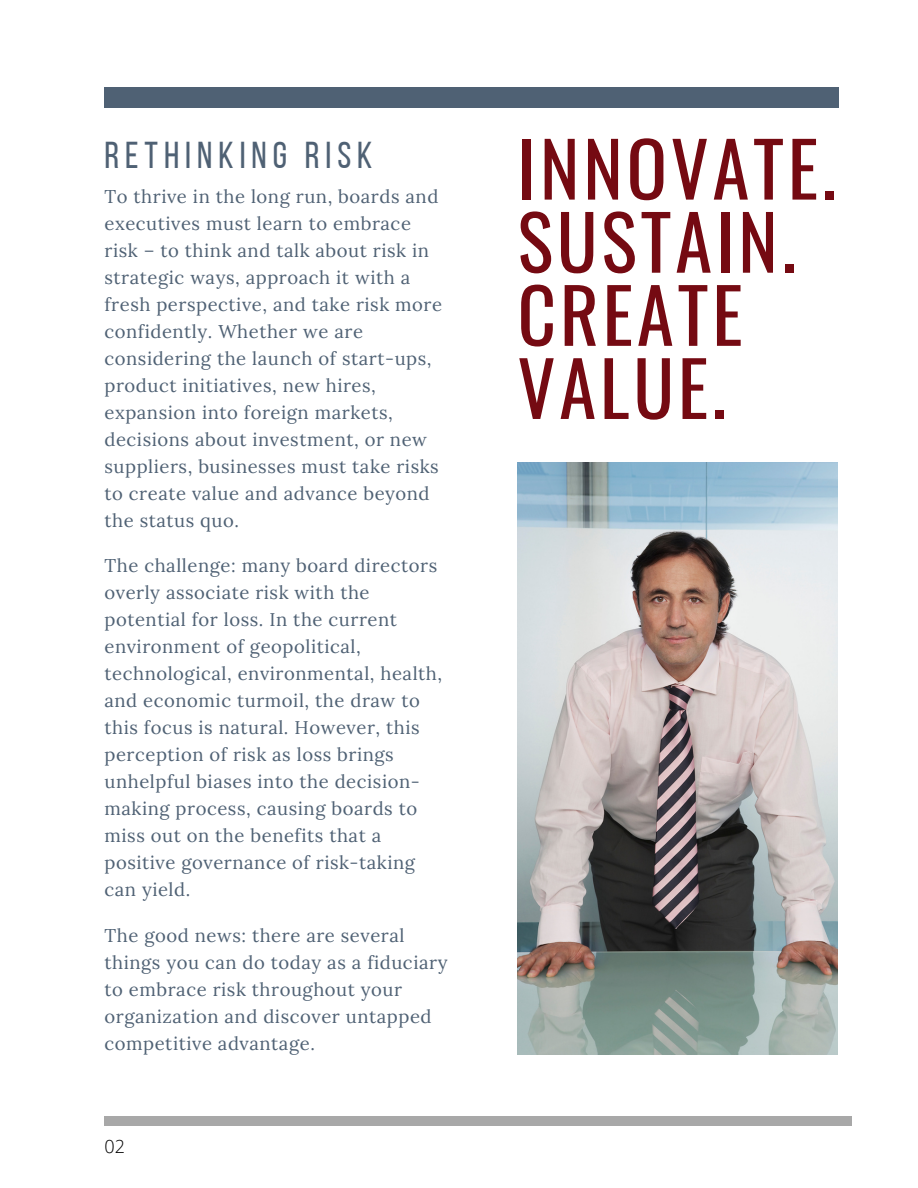
<style>
.page{position:relative;width:918px;height:1188px;background:#fff}
.page>*{position:absolute;margin:0;border:0;box-sizing:border-box;transform-origin:0 0}
.t1{font:75px/73.2px "Oswald";letter-spacing:.05em;color:#750a12}
.t2{font:37.35px "Bebas Neue";letter-spacing:.16em;color:#4f6174}
.t3{font:18.45px/27px "Lora";letter-spacing:.03em;color:#4f6174}
.t4{font:300 18px "Open Sans";color:#000}
</style>
<div class="page">
<img style="left:518px;top:462px;width:319px;height:592px">
<div style="left:104px;top:88px;width:735px;height:20px;background:#4f6174"></div>
<div style="left:104px;top:1116px;width:748px;height:9px;background:#a8a8a8"></div>
<h2 class="t2" style="left:104px;top:140px;width:270px">RETHINKING RISK</h2>
<p class="t3" style="left:104px;top:183px;width:339px">To thrive in the long run, boards and executives must learn to embrace risk – to think and talk about risk in strategic ways, approach it with a fresh perspective, and take risk more confidently. Whether we are considering the launch of start-ups, product initiatives, new hires, expansion into foreign markets, decisions about investment, or new suppliers, businesses must take risks to create value and advance beyond the status quo.</p>
<p class="t3" style="left:104px;top:552px;width:339px">The challenge: many board directors overly associate risk with the potential for loss. In the current environment of geopolitical, technological, environmental, health, and economic turmoil, the draw to this focus is natural. However, this perception of risk as loss brings unhelpful biases into the decision&shy;making process, causing boards to miss out on the benefits that a positive governance of risk-taking can yield.</p>
<p class="t3" style="left:104px;top:922px;width:344px">The good news: there are several things you can do today as a fiduciary to embrace risk throughout your organization and discover untapped competitive advantage.</p>
<h1 class="t4" style="left:104px;top:1134px;width:22px">02</h1>
<p class="t1" style="left:518px;top:129px;width:320px">INNOVATE.<br>SUSTAIN.<br>CREATE<br>VALUE.</p>
</div>
